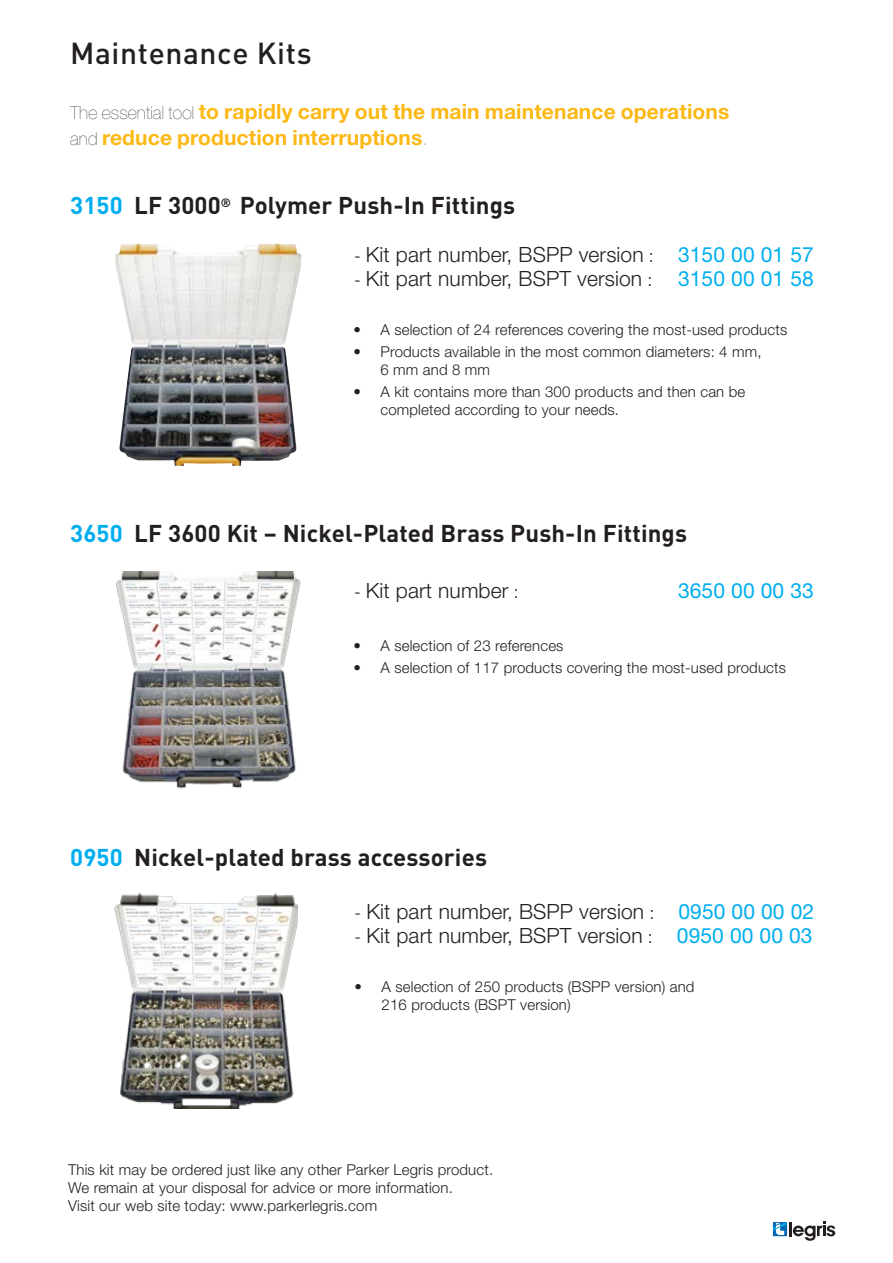
<style>
.page{position:relative;width:893px;height:1263px;background:#fff}
.page>*{position:absolute;margin:0;border:0;box-sizing:border-box;transform-origin:0 0}
.t1{font:500 30px "DINOT";letter-spacing:.02em;color:#231f20}
.t2{font:700 24px "DINOT";letter-spacing:.005em;color:#231f20}
.t3{font:300 21px "Helvetica Neue LT Std";letter-spacing:.005em;color:#231f20}
.t4{font:700 21px/25.5px "Helvetica Neue LT Std";letter-spacing:.005em;color:#fcb814}
.t5{font:21px "Helvetica Neue LT Std";letter-spacing:.005em;color:#00aeef}
.t6{font:300 15px/18px "Helvetica Neue LT Std";letter-spacing:.01em;color:#231f20}
.s1{font-weight:200;font-size:18px;color:#231f20}
.s2{color:#00aeef}
.s3{font-size:18px}
.s4{font-weight:400;color:#00aeef}
</style>
<div class="page">
<svg style="left:773px;top:1222px;width:14px;height:14px"></svg>
<hr style="left:789px;top:1222px;width:3px;height:14px;background:#231f20">
<svg style="left:793px;top:1222px;width:42px;height:19px"></svg>
<img style="left:116px;top:572px;width:185px;height:217px">
<img style="left:114px;top:893px;width:184px;height:216px">
<img style="left:115px;top:244px;width:161px;height:210px">
<h1 class="t1" style="left:70px;top:32px;width:243px">Maintenance Kits</h1>
<h3 class="t4" style="left:70px;top:98px;width:661px"><span class="s1">The essential tool</span> to rapidly carry out the main maintenance operations <span class="s1">and</span> reduce production interruptions<span class="s1">.</span></h3>
<h2 class="t2" style="left:70px;top:189px;width:446px"><span class="s2">3150</span> LF 3000<sup>®</sup> Polymer Push-In Fittings</h2>
<h3 class="t3" style="left:354px;top:242px;width:461px"><span class="s3">-</span> Kit part number, BSPP version <span class="s3">:</span> <span class="s4">3150 00 01 57</span></h3>
<h3 class="t3" style="left:354px;top:266px;width:461px"><span class="s3">-</span> Kit part number, BSPT version <span class="s3">:</span> <span class="s4">3150 00 01 58</span></h3>
<p class="t6" style="left:353px;top:320px;width:435px">• A selection of 24 references covering the most-used products</p>
<p class="t6" style="left:380px;top:342px;width:383px;text-indent:-27px">• Products available in the most common diameters: 4 mm,<br>6 mm and 8 mm</p>
<p class="t6" style="left:380px;top:383px;width:366px;text-indent:-27px">• A kit contains more than 300 products and then can be completed according to your needs.</p>
<h2 class="t2" style="left:70px;top:517px;width:618px"><span class="s2">3650</span> LF 3600 Kit – Nickel-Plated Brass Push-In Fittings</h2>
<h3 class="t3" style="left:354px;top:578px;width:166px"><span class="s3">-</span> Kit part number <span class="s3">:</span></h3>
<h3 class="t5" style="left:678px;top:578px;width:137px">3650 00 00 33</h3>
<p class="t6" style="left:353px;top:636px;width:212px">• A selection of 23 references</p>
<p class="t6" style="left:353px;top:658px;width:434px">• A selection of 117 products covering the most-used products</p>
<h2 class="t2" style="left:70px;top:841px;width:418px"><span class="s2">0950</span> Nickel-plated brass accessories</h2>
<h3 class="t3" style="left:355px;top:898px;width:461px"><span class="s3">-</span> Kit part number, BSPP version <span class="s3">:</span> <span class="s4">0950 00 00 02</span></h3>
<h3 class="t3" style="left:355px;top:922px;width:460px"><span class="s3">-</span> Kit part number, BSPT version <span class="s3">:</span> <span class="s4">0950 00 00 03</span></h3>
<p class="t6" style="left:382px;top:977px;width:314px;text-indent:-27px">• A selection of 250 products (BSPP version) and<br>216 products (BSPT version)</p>
<p class="t6" style="left:68px;top:1160px;width:427px">This kit may be ordered just like any other Parker Legris product.<br>We remain at your disposal for advice or more information.<br>Visit our web site today: www.parkerlegris.com</p>
</div>
